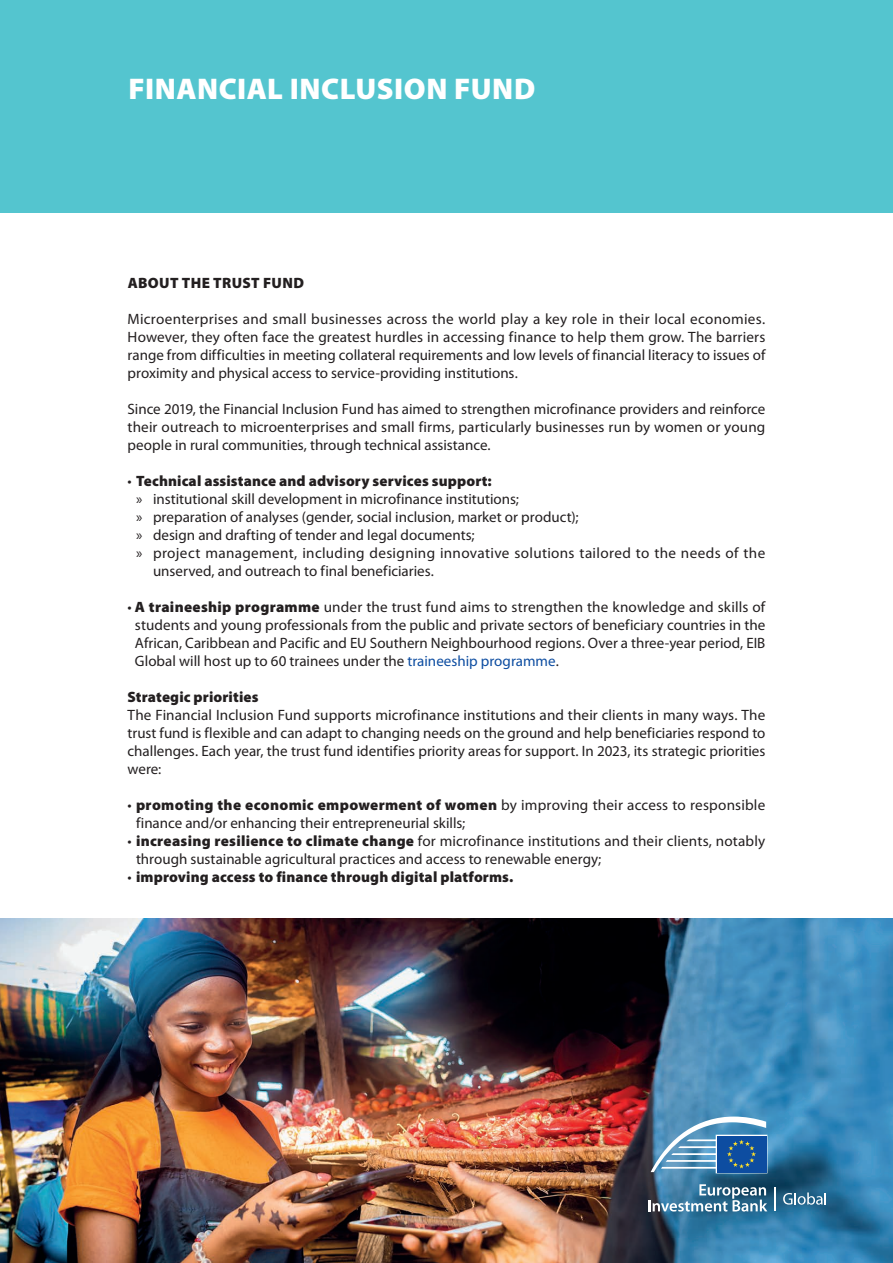
<style>
.page{position:relative;width:893px;height:1263px;background:#fff}
.page>*{position:absolute;margin:0;border:0;box-sizing:border-box;transform-origin:0 0}
.TITRE_CHAPITRE{font:900 30px "Myriad Pro";letter-spacing:.015em;color:#fff}
.TEXTE{font:15px/18px "Myriad Pro";color:#231f20;text-align:justify}
.TEXTE-2{font:900 15px "Myriad Pro";letter-spacing:.01em;color:#231f20}
.TEXTE-3{font:15px/18px "Myriad Pro";letter-spacing:.02em;color:#231f20}
.s1{font-weight:400}
.s2{font-weight:900}
.s3{color:#0d4da1}
</style>
<div class="page">
<img style="left:0;top:918px;width:893px;height:345px">
<div style="left:0;top:0;width:893px;height:213px;background:#54c5cf"></div>
<svg style="left:651px;top:1116px;width:116px;height:57px;background:#5c90bb"></svg>
<hr style="left:774px;top:1187px;width:2px;height:24px;background:#fff">
<svg style="left:783px;top:1192px;width:43px;height:13px"></svg>
<svg style="left:648px;top:1184px;width:119px;height:27px;background:#5f89a3"></svg>
<p class="TITRE_CHAPITRE" style="left:128px;top:71px;width:408px">FINANCIAL INCLUSION FUND</p>
<p class="TEXTE-2" style="left:128px;top:274px;width:178px">ABOUT THE TRUST FUND</p>
<p class="TEXTE" style="left:128px;top:310px;width:639px">Microenterprises and small businesses across the world play a key role in their local economies.<br>However, they often face the greatest hurdles in accessing finance to help them grow. The barriers range from difficulties in meeting collateral requirements and low levels of financial literacy to issues of proximity and physical access to service-providing institutions.</p>
<p class="TEXTE" style="left:128px;top:400px;width:639px">Since 2019, the Financial Inclusion Fund has aimed to strengthen microfinance providers and reinforce their outreach to microenterprises and small firms, particularly businesses run by women or young people in rural communities, through technical assistance.</p>
<p class="TEXTE-2" style="left:128px;top:472px;width:366px"><span class="s1">•</span> Technical assistance and advisory services support:</p>
<p class="TEXTE" style="left:136px;top:490px;width:384px">» institutional skill development in microfinance institutions;</p>
<p class="TEXTE" style="left:136px;top:508px;width:444px">» preparation of analyses (gender, social inclusion, market or product);</p>
<p class="TEXTE" style="left:136px;top:526px;width:340px">» design and drafting of tender and legal documents;</p>
<p class="TEXTE-3" style="left:153px;top:544px;width:614px;text-indent:-17px">» project management, including designing innovative solutions tailored to the needs of the unserved, and outreach to final beneficiaries.</p>
<p class="TEXTE" style="left:135px;top:598px;width:632px;text-indent:-7px">• <span class="s2">A traineeship programme</span> under the trust fund aims to strengthen the knowledge and skills of students and young professionals from the public and private sectors of beneficiary countries in the African, Caribbean and Pacific and EU Southern Neighbourhood regions. Over a three-year period, EIB Global will host up to 60 trainees under the <span class="s3">traineeship programme</span>.</p>
<p class="TEXTE-2" style="left:128px;top:688px;width:132px">Strategic priorities</p>
<p class="TEXTE" style="left:128px;top:706px;width:639px">The Financial Inclusion Fund supports microfinance institutions and their clients in many ways. The trust fund is flexible and can adapt to changing needs on the ground and help beneficiaries respond to challenges. Each year, the trust fund identifies priority areas for support. In 2023, its strategic priorities were:</p>
<p class="TEXTE" style="left:136px;top:796px;width:631px;text-indent:-9px">• <span class="s2">promoting the economic empowerment of women</span> by improving their access to responsible finance and/or enhancing their entrepreneurial skills;</p>
<p class="TEXTE" style="left:136px;top:832px;width:631px;text-indent:-9px">• <span class="s2">increasing resilience to climate change</span> for microfinance institutions and their clients, notably through sustainable agricultural practices and access to renewable energy;</p>
<p class="TEXTE-2" style="left:128px;top:868px;width:387px"><span class="s1">•</span> improving access to finance through digital platforms.</p>
</div>
